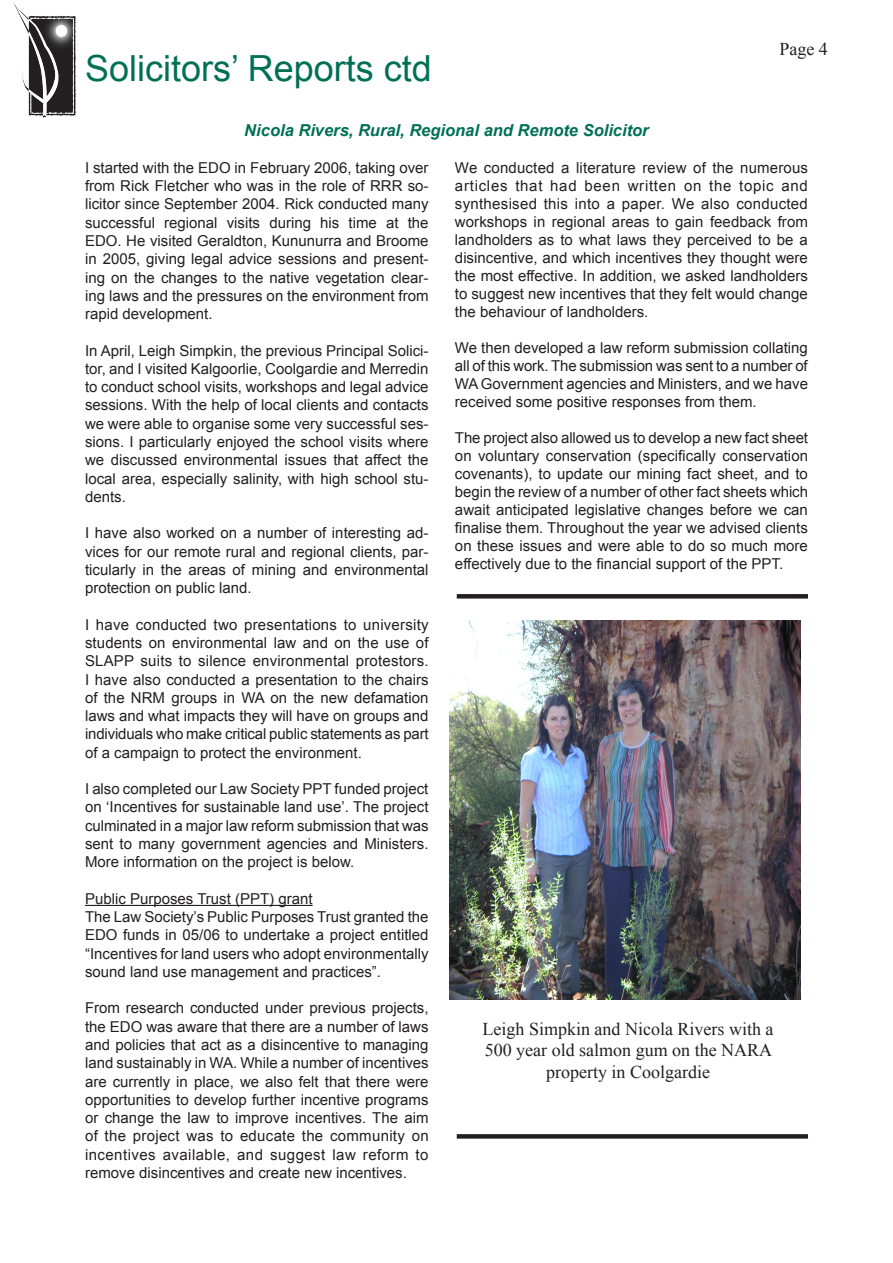
<style>
.page{position:relative;width:893px;height:1263px;background:#fff}
.page>*{position:absolute;margin:0;border:0;box-sizing:border-box;transform-origin:0 0}
.Subhead_1{font:36px "Arial";color:#007055}
.t1{font:18px/21.6px "Times New Roman";color:#231f20;text-align:center}
.t2{font:italic 700 16.5px "Arial";color:#007055}
.t3{font:15px/18.3px "Arial";color:#231f20;text-align:justify}
</style>
<div class="page">
<img style="left:14px;top:3px;width:62px;height:115px">
<hr style="left:85px;top:905px;width:228px;height:1px;background:#231f20">
<img style="left:449px;top:621px;width:352px;height:378px">
<svg style="left:457px;top:594px;width:351px;height:4px"></svg>
<div style="left:457px;top:1134px;width:351px;height:5px;background:#231f20"></div>
<p class="Subhead_1" style="left:85px;top:45px;width:348px">Solicitors’ Reports ctd</p>
<p class="t1" style="left:779px;top:38px;width:36px">Page</p>
<p class="t2" style="left:244px;top:119px;width:406px">Nicola Rivers, Rural, Regional and Remote Solicitor</p>
<p class="t3" style="left:85px;top:159px;width:345px">I started with the EDO in February 2006, taking over from Rick Fletcher who was in the role of RRR so&shy;licitor since September 2004. Rick conducted many successful regional visits during his time at the EDO. He visited Geraldton, Kununurra and Broome in 2005, giving legal advice sessions and present&shy;ing on the changes to the native vegetation clear&shy;ing laws and the pressures on the environment from rapid development.</p>
<p class="t3" style="left:85px;top:341px;width:345px">In April, Leigh Simpkin, the previous Principal Solici&shy;tor, and I visited Kalgoorlie, Coolgardie and Merredin to conduct school visits, workshops and legal advice sessions. With the help of local clients and contacts we were able to organise some very successful ses&shy;sions. I particularly enjoyed the school visits where we discussed environmental issues that affect the local area, especially salinity, with high school stu&shy;dents.</p>
<p class="t3" style="left:85px;top:524px;width:345px">I have also worked on a number of interesting ad&shy;vices for our remote rural and regional clients, par&shy;ticularly in the areas of mining and environmental protection on public land.</p>
<p class="t3" style="left:85px;top:615px;width:345px">I have conducted two presentations to university students on environmental law and on the use of SLAPP suits to silence environmental protestors.<br>I have also conducted a presentation to the chairs of the NRM groups in WA on the new defamation laws and what impacts they will have on groups and individuals who make critical public statements as part of a campaign to protect the environment.</p>
<p class="t3" style="left:85px;top:780px;width:345px">I also completed our Law Society PPT funded project on ‘Incentives for sustainable land use’. The project culminated in a major law reform submission that was sent to many government agencies and Ministers.<br>More information on the project is below.</p>
<p class="t3" style="left:85px;top:889px;width:229px">Public Purposes Trust (PPT) grant</p>
<p class="t3" style="left:85px;top:908px;width:345px">The Law Society’s Public Purposes Trust granted the EDO funds in 05/06 to undertake a project entitled “Incentives for land users who adopt environmentally sound land use management and practices”.</p>
<p class="t3" style="left:85px;top:999px;width:345px">From research conducted under previous projects, the EDO was aware that there are a number of laws and policies that act as a disincentive to managing land sustainably in WA. While a number of incentives are currently in place, we also felt that there were opportunities to develop further incentive programs or change the law to improve incentives. The aim of the project was to educate the community on incentives available, and suggest law reform to remove disincentives and create new incentives.</p>
<p class="t3" style="left:455px;top:159px;width:355px">We conducted a literature review of the numerous articles that had been written on the topic and synthesised this into a paper. We also conducted workshops in regional areas to gain feedback from landholders as to what laws they perceived to be a disincentive, and which incentives they thought were the most effective. In addition, we asked landholders to suggest new incentives that they felt would change the behaviour of landholders.</p>
<p class="t3" style="left:455px;top:339px;width:355px">We then developed a law reform submission collating all of this work. The submission was sent to a number of WA Government agencies and Ministers, and we have received some positive responses from them.</p>
<p class="t3" style="left:455px;top:429px;width:355px">The project also allowed us to develop a new fact sheet on voluntary conservation (specifically conservation covenants), to update our mining fact sheet, and to begin the review of a number of other fact sheets which await anticipated legislative changes before we can finalise them. Throughout the year we advised clients on these issues and were able to do so much more effectively due to the financial support of the PPT.</p>
<p class="t1" style="left:482px;top:1017px;width:292px">Leigh Simpkin and Nicola Rivers with a<br>500 year old salmon gum on the NARA property in Coolgardie</p>
</div>
